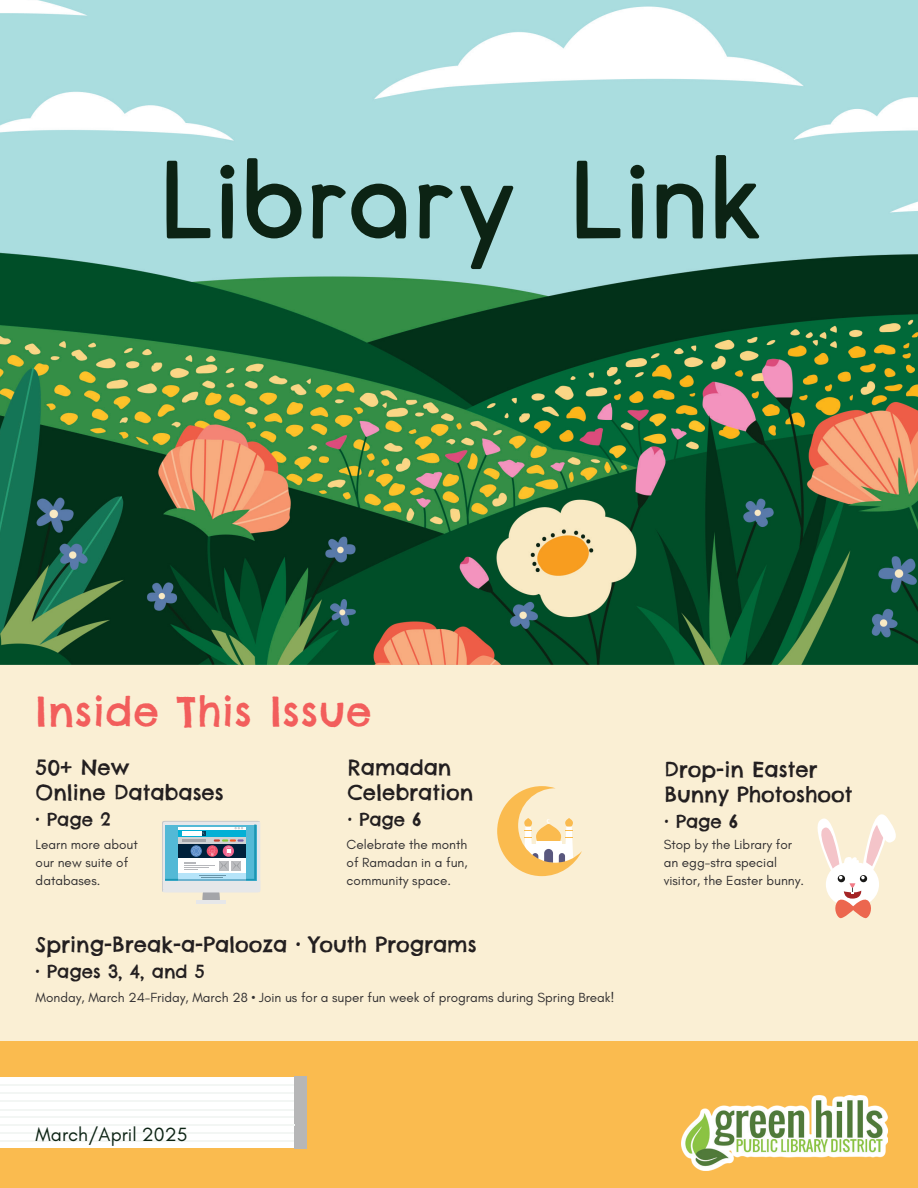
<style>
.page{position:relative;width:918px;height:1188px;background:#fff}
.page>*{position:absolute;margin:0;border:0;box-sizing:border-box;transform-origin:0 0}
.t1{font:111px "cream DEMO";color:#0c2314}
.t2{font:40.5px "Chelsea Market";letter-spacing:.02em;color:#f25e5c}
.t3{font:21px/25.2px "Chelsea Market";color:#231f20}
.t4{font:19.5px "Glacial Indifference";color:#0c2314}
.t5{font:18px "Chelsea Market";color:#231f20}
.t6{font:13.5px/18px "Glacial Indifference";color:#312f30}
</style>
<div class="page">
<div style="left:0;top:665px;width:918px;height:376px;background:#faefd4"></div>
<div style="left:0;top:1041px;width:918px;height:147px;background:#fabb4f"></div>
<div style="left:0;top:1077px;width:303px;height:71px;background:#fff"></div>
<hr style="left:0;top:1084px;width:298px;height:2px;background:#f3f6f4">
<hr style="left:0;top:1092px;width:298px;height:2px;background:#f3f6f4">
<hr style="left:0;top:1100px;width:298px;height:2px;background:#f3f6f4">
<hr style="left:0;top:1109px;width:298px;height:2px;background:#f3f6f4">
<hr style="left:0;top:1116px;width:298px;height:2px;background:#f3f6f4">
<hr style="left:0;top:1132px;width:298px;height:2px;background:#f3f6f4">
<hr style="left:0;top:1140px;width:298px;height:2px;background:#f3f6f4">
<div style="left:294px;top:1076px;width:13px;height:73px;background:#b6b6b7"></div>
<hr style="left:0;top:1124px;width:294px;height:2px;background:#f3f6f4">
<img style="left:0;top:0;width:918px;height:665px">
<img style="left:682px;top:1095px;width:205px;height:75px">
<svg style="left:817px;top:814px;width:79px;height:105px"></svg>
<svg style="left:497px;top:786px;width:85px;height:90px"></svg>
<hr style="left:197px;top:900px;width:29px;height:3px;background:#e6e7e9">
<svg style="left:162px;top:821px;width:98px;height:80px;background:#a5c2cd"></svg>
<hr style="left:179px;top:879px;width:67px;height:2px;background:#6eb2ce">
<p class="t1" style="left:160px;top:127px;width:600px">Library Link</p>
<p class="t2" style="left:36px;top:685px;width:337px">Inside This Issue</p>
<p class="t3" style="left:36px;top:755px;width:95px">50+ New</p>
<p class="t3" style="left:36px;top:780px;width:190px">Online Databases</p>
<p class="t5" style="left:36px;top:808px;width:77px">• Page 2</p>
<p class="t3" style="left:348px;top:755px;width:105px">Ramadan</p>
<p class="t3" style="left:348px;top:780px;width:127px">Celebration</p>
<p class="t5" style="left:348px;top:808px;width:75px">• Page 6</p>
<p class="t3" style="left:664px;top:757px;width:189px">Drop-in Easter<br>Bunny Photoshoot</p>
<p class="t5" style="left:664px;top:810px;width:75px">• Page 6</p>
<p class="t6" style="left:36px;top:836px;width:104px">Learn more about our new suite of databases.</p>
<p class="t6" style="left:347px;top:836px;width:123px;text-align:justify">Celebrate the month of Ramadan in a fun, community space.</p>
<p class="t6" style="left:664px;top:836px;width:142px">Stop by the Library for an egg-stra special visitor, the Easter bunny.</p>
<p class="t3" style="left:36px;top:932px;width:443px">Spring-Break-a-Palooza • Youth Programs</p>
<p class="t5" style="left:36px;top:959px;width:171px">• Pages 3, 4, and 5</p>
<p class="t6" style="left:36px;top:989px;width:581px">Monday, March 24-Friday, March 28 • Join us for a super fun week of programs during Spring Break!</p>
<p class="t4" style="left:36px;top:1123px;width:153px">March/April 2025</p>
</div>
